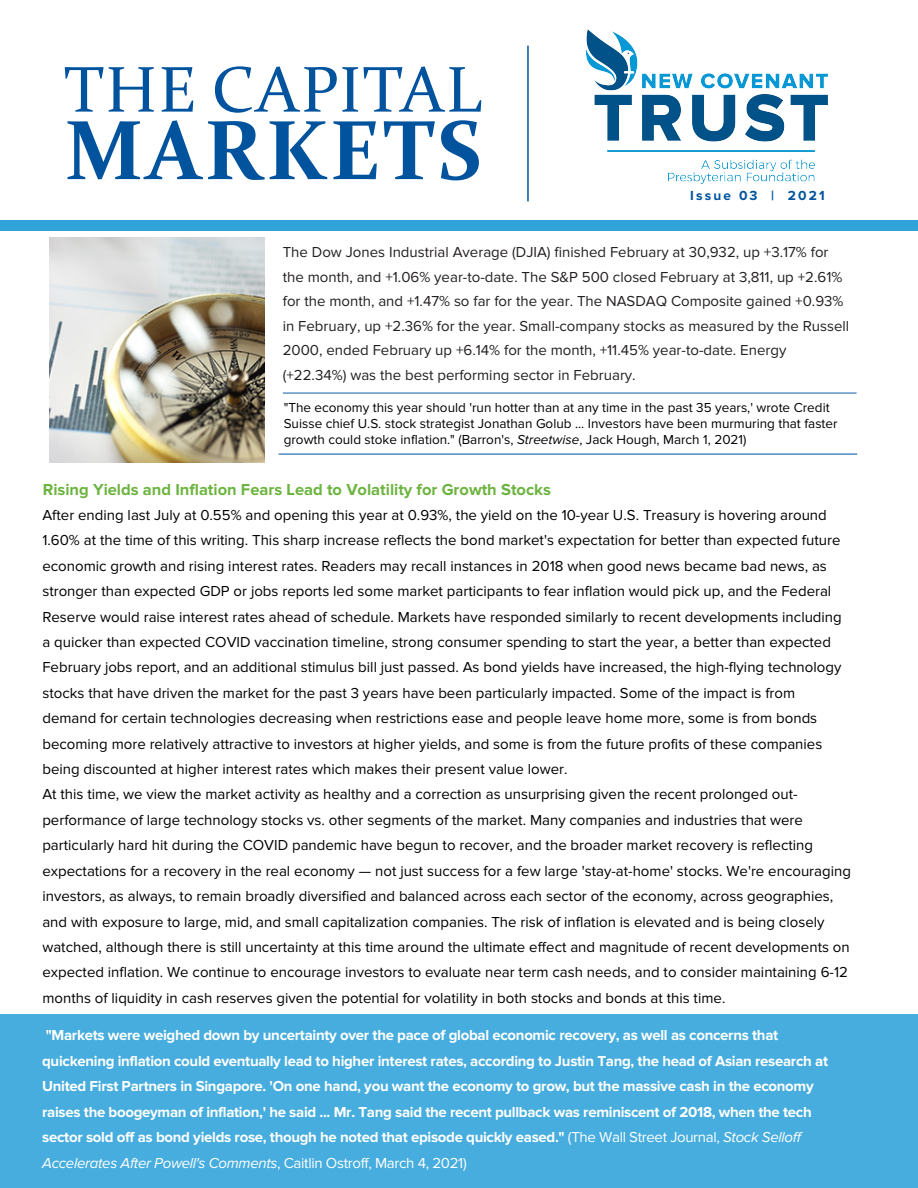
<style>
.page{position:relative;width:918px;height:1188px;background:#fff}
.page>*{position:absolute;margin:0;border:0;box-sizing:border-box;transform-origin:0 0}
.t1{font:700 84.6px "Constantia";letter-spacing:.025em;color:#01539e}
.t2{font:65.1px "Constantia";letter-spacing:.025em;color:#01539e}
.t3{font:700 16.5px "Proxima Nova";color:#6cb43f}
.t4{font:15px/25.3px "Proxima Nova";color:#000}
.t5{font:700 15px/25.5px "Proxima Nova";letter-spacing:-.02em;color:#fff}
.t6{font:15px/24.6px "Proxima Nova";color:#231f20}
.t7{font:700 13.65px "Proxima Nova";letter-spacing:.16em;color:#01539e}
.t8{font:13.5px/16px "Proxima Nova";color:#000}
.s1{font-style:italic}
.s2{font-weight:400}
.s3{font-weight:400;font-style:italic}
</style>
<div class="page">
<div style="left:0;top:1014px;width:918px;height:174px;background:#46adde"></div>
<hr style="left:527px;top:46px;width:2px;height:155px;background:#01539e">
<div style="left:0;top:221px;width:918px;height:10px;background:#2fa3da"></div>
<img style="left:49px;top:237px;width:215px;height:225px">
<hr style="left:283px;top:393px;width:574px;height:1px;background:#01539e">
<hr style="left:279px;top:454px;width:578px;height:1px;background:#01539e">
<img style="left:586px;top:30px;width:242px;height:154px">
<h2 class="t2" style="left:64px;top:45px;width:420px">THE CAPITAL</h2>
<h1 class="t1" style="left:65px;top:92px;width:419px">MARKETS</h1>
<p class="t7" style="left:690px;top:189px;width:136px">Issue 03 | 2021</p>
<p class="t6" style="left:283px;top:240px;width:568px">The Dow Jones Industrial Average (DJIA) finished February at 30,932, up +3.17% for the month, and +1.06% year-to-date. The S&amp;P 500 closed February at 3,811, up +2.61% for the month, and +1.47% so far for the year. The NASDAQ Composite gained +0.93% in February, up +2.36% for the year. Small-company stocks as measured by the Russell 2000, ended February up +6.14% for the month, +11.45% year-to-date. Energy (+22.34%) was the best performing sector in February.</p>
<p class="t8" style="left:284px;top:399px;width:555px">"The economy this year should 'run hotter than at any time in the past 35 years,' wrote Credit<br>Suisse chief U.S. stock strategist Jonathan Golub ... Investors have been murmuring that faster growth could stoke inflation." (Barron's, <span class="s1">Streetwise</span>, Jack Hough, March 1, 2021)</p>
<p class="t3" style="left:43px;top:482px;width:510px">Rising Yields and Inflation Fears Lead to Volatility for Growth Stocks</p>
<p class="t4" style="left:42px;top:503px;width:810px">After ending last July at 0.55% and opening this year at 0.93%, the yield on the 10-year U.S. Treasury is hovering around 1.60% at the time of this writing. This sharp increase reflects the bond market's expectation for better than expected future economic growth and rising interest rates. Readers may recall instances in 2018 when good news became bad news, as stronger than expected GDP or jobs reports led some market participants to fear inflation would pick up, and the Federal Reserve would raise interest rates ahead of schedule. Markets have responded similarly to recent developments including a quicker than expected COVID vaccination timeline, strong consumer spending to start the year, a better than expected February jobs report, and an additional stimulus bill just passed. As bond yields have increased, the high-flying technology stocks that have driven the market for the past 3 years have been particularly impacted. Some of the impact is from demand for certain technologies decreasing when restrictions ease and people leave home more, some is from bonds becoming more relatively attractive to investors at higher yields, and some is from the future profits of these companies being discounted at higher interest rates which makes their present value lower.<br>At this time, we view the market activity as healthy and a correction as unsurprising given the recent prolonged out&shy;performance of large technology stocks vs. other segments of the market. Many companies and industries that were particularly hard hit during the COVID pandemic have begun to recover, and the broader market recovery is reflecting expectations for a recovery in the real economy — not just success for a few large 'stay-at-home' stocks. We're encouraging investors, as always, to remain broadly diversified and balanced across each sector of the economy, across geographies, and with exposure to large, mid, and small capitalization companies. The risk of inflation is elevated and is being closely watched, although there is still uncertainty at this time around the ultimate effect and magnitude of recent developments on expected inflation. We continue to encourage investors to evaluate near term cash needs, and to consider maintaining 6-12 months of liquidity in cash reserves given the potential for volatility in both stocks and bonds at this time.</p>
<p class="t5" style="left:42px;top:1023px;width:787px">"Markets were weighed down by uncertainty over the pace of global economic recovery, as well as concerns that quickening inflation could eventually lead to higher interest rates, according to Justin Tang, the head of Asian research at United First Partners in Singapore. 'On one hand, you want the economy to grow, but the massive cash in the economy raises the boogeyman of inflation,' he said ... Mr. Tang said the recent pullback was reminiscent of 2018, when the tech sector sold off as bond yields rose, though he noted that episode quickly eased." <span class="s2">(The Wall Street Journal,</span> <span class="s3">Stock Selloff Accelerates After Powell's Comments</span><span class="s2">, Caitlin Ostroff, March 4, 2021)</span></p>
</div>
